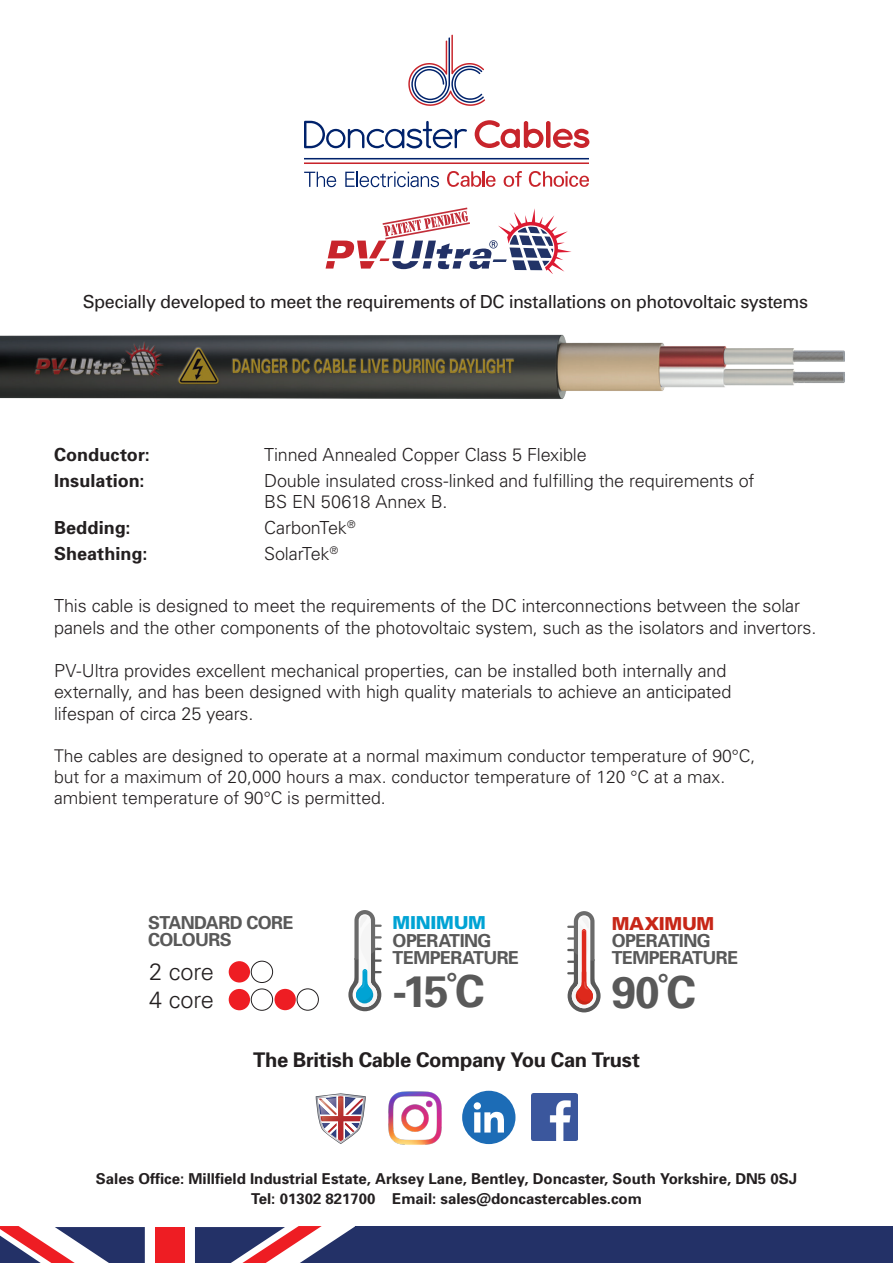
<style>
.page{position:relative;width:893px;height:1263px;background:#fff}
.page>*{position:absolute;margin:0;border:0;box-sizing:border-box;transform-origin:0 0}
.t1{font:700 44.1px "Univers";color:#595959}
.t2{font:300 23.55px "Univers";letter-spacing:-.01em;color:#231f20}
.Body_Copy__White{font:700 20.25px "Univers";letter-spacing:-.015em;color:#231f20}
.t3{font:300 18px/21.6px "Univers";letter-spacing:-.01em;color:#231f20}
.t4{font:18px "Univers";letter-spacing:-.025em;color:#231f20}
.t5{font:700 18px "Univers";letter-spacing:.005em;color:#231f20}
.t6{font:700 17.85px/17.4px "Univers";letter-spacing:-.03em;color:#595959}
.t7{font:300 17.55px/21px "Univers";color:#231f20}
.t8{font:700 15px "Univers";color:#231f20}
.s1{font-weight:900;color:#00a3d4}
.s2{font-weight:900;color:#c72617}
</style>
<div class="page">
<div style="left:251px;top:961px;width:22px;height:22px;border:1px solid #231f20;border-radius:50%"></div>
<div style="left:229px;top:961px;width:21px;height:21px;background:#ee1d23;border-radius:50%"></div>
<img style="left:0;top:334px;width:845px;height:65px">
<svg style="left:326px;top:208px;width:245px;height:66px"></svg>
<svg style="left:408px;top:35px;width:77px;height:71px"></svg>
<svg style="left:475px;top:120px;width:114px;height:28px"></svg>
<svg style="left:304px;top:121px;width:163px;height:27px"></svg>
<hr style="left:304px;top:158px;width:285px;height:1px;background:#00226b">
<hr style="left:304px;top:162px;width:285px;height:2px;background:#c8242b">
<svg style="left:304px;top:172px;width:32px;height:15px"></svg>
<svg style="left:345px;top:172px;width:94px;height:15px"></svg>
<svg style="left:447px;top:171px;width:48px;height:16px"></svg>
<svg style="left:504px;top:171px;width:18px;height:16px"></svg>
<svg style="left:529px;top:171px;width:60px;height:16px"></svg>
<div style="left:251px;top:989px;width:22px;height:21px;border:1px solid #231f20;border-radius:50%"></div>
<div style="left:229px;top:989px;width:21px;height:21px;background:#ee1d23;border-radius:50%"></div>
<div style="left:297px;top:989px;width:22px;height:21px;border:1px solid #231f20;border-radius:50%"></div>
<div style="left:274px;top:989px;width:22px;height:21px;background:#ee1d23;border-radius:50%"></div>
<svg style="left:0;top:1226px;width:145px;height:37px"></svg>
<svg style="left:195px;top:1226px;width:161px;height:37px"></svg>
<div style="left:155px;top:1227px;width:30px;height:36px;background:#ee1d23"></div>
<div style="left:356px;top:1226px;width:537px;height:37px;background:#233167"></div>
<svg style="left:348px;top:910px;width:34px;height:101px"></svg>
<svg style="left:567px;top:911px;width:34px;height:101px"></svg>
<div style="left:462px;top:1091px;width:53px;height:53px;background:#1c6cb6;border-radius:50%"></div>
<svg style="left:474px;top:1102px;width:30px;height:30px"></svg>
<img style="left:388px;top:1091px;width:54px;height:54px">
<svg style="left:316px;top:1093px;width:50px;height:51px"></svg>
<img style="left:320px;top:1099px;width:1px;height:15px">
<img style="left:321px;top:1097px;width:39px;height:43px">
<img style="left:531px;top:1094px;width:46px;height:46px">
<p class="t4" style="left:83px;top:291px;width:727px">Specially developed to meet the requirements of DC installations on photovoltaic systems</p>
<p class="t5" style="left:54px;top:443px;width:97px">Conductor:</p>
<p class="t3" style="left:264px;top:443px;width:324px">Tinned Annealed Copper Class 5 Flexible</p>
<p class="t5" style="left:54px;top:469px;width:92px">Insulation:</p>
<p class="t3" style="left:264px;top:469px;width:492px">Double insulated cross-linked and fulfilling the requirements of<br>BS EN 50618 Annex B.</p>
<p class="t5" style="left:54px;top:516px;width:78px">Bedding:</p>
<p class="t3" style="left:264px;top:517px;width:93px">CarbonTek<sup>®</sup></p>
<p class="t5" style="left:54px;top:542px;width:95px">Sheathing:</p>
<p class="t3" style="left:264px;top:542px;width:76px">SolarTek<sup>®</sup></p>
<p class="t3" style="left:54px;top:594px;width:764px">This cable is designed to meet the requirements of the DC interconnections between the solar panels and the other components of the photovoltaic system, such as the isolators and invertors.</p>
<p class="t3" style="left:54px;top:659px;width:679px">PV-Ultra provides excellent mechanical properties, can be installed both internally and externally, and has been designed with high quality materials to achieve an anticipated lifespan of circa 25 years.</p>
<p class="t7" style="left:54px;top:745px;width:703px">The cables are designed to operate at a normal maximum conductor temperature of 90°C, but for a maximum of 20,000 hours a max. conductor temperature of 120 °C at a max. ambient temperature of 90°C is permitted.</p>
<p class="t6" style="left:148px;top:913px;width:147px">STANDARD CORE<br>COLOURS</p>
<p class="t2" style="left:149px;top:957px;width:66px">2 core</p>
<p class="t2" style="left:149px;top:985px;width:66px">4 core</p>
<p class="t6" style="left:393px;top:913px;width:128px"><span class="s1">MINIMUM<br></span>OPERATING<br>TEMPERATURE</p>
<p class="t1" style="left:393px;top:963px;width:93px">-15˚C</p>
<p class="t6" style="left:612px;top:914px;width:128px"><span class="s2">MAXIMUM<br></span>OPERATING<br>TEMPERATURE</p>
<p class="t1" style="left:612px;top:963px;width:85px">90˚C</p>
<p class="Body_Copy__White" style="left:253px;top:1046px;width:388px">The British Cable Company You Can Trust</p>
<p class="t8" style="left:96px;top:1169px;width:703px">Sales Office: Millfield Industrial Estate, Arksey Lane, Bentley, Doncaster, South Yorkshire, DN5 0SJ</p>
<p class="t8" style="left:251px;top:1188px;width:392px">Tel: 01302 821700 Email: sales@doncastercables.com</p>
</div>
